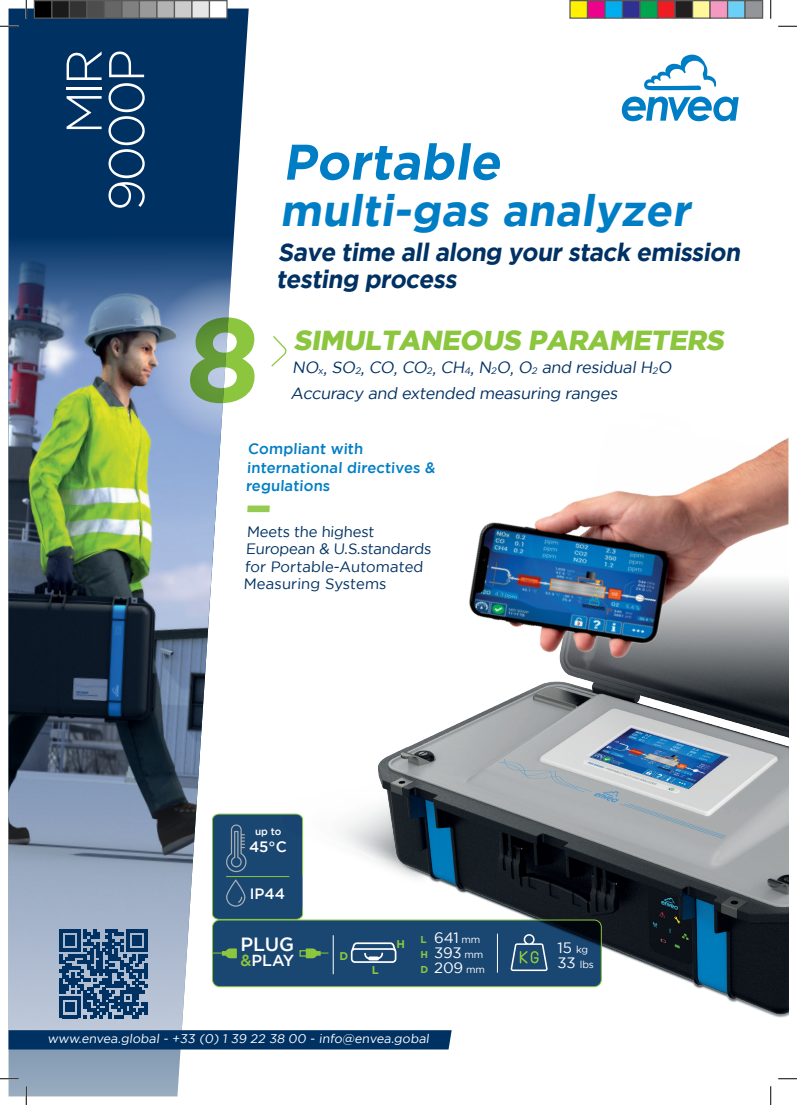
<style>
.page{position:relative;width:797px;height:1105px;background:#fff}
.page>*{position:absolute;margin:0;border:0;box-sizing:border-box;transform-origin:0 0}
.t1{font:700 119.12px "Gotham";color:#8bc63e}
.t2{font:300 50px/42.5px "Gotham";letter-spacing:-.05em;color:#fff;text-align:right}
.t3{font:italic 700 50px "Gotham";color:#007ec5}
.t4{font:italic 700 43.75px "Gotham";color:#007ec5}
.t5{font:italic 900 27.5px "Gotham";color:#8bc63e}
.t6{font:italic 700 25px/27.5px "Gotham";color:#003163}
.t7{font:500 19.12px "Gotham";color:#fff}
.t8{font:italic 16.25px/26.2px "Gotham";color:#003163}
.t9{font:500 16px "Gotham";color:#fff}
.t10{font:15px/17.5px "Gotham";color:#003163}
.t11{font:500 15px/18.8px "Gotham";color:#007ec5}
.t12{font:15px/15px "Gotham";letter-spacing:-.01em;color:#fff}
.t13{font:500 15px "Gotham";color:#fff}
.t14{font:12.5px "Gotham";color:#fff}
.t15{font:700 11.25px "Gotham";color:#8bc63e}
.t16{font:10px "Gotham";color:#fff}
.t17{font:500 10px "Gotham";color:#fff}
.s1{color:#8bc63e}
.s2{font-weight:700;font-size:10px;color:#8bc63e}
.s3{font-size:10px}
.s4{font-size:15px}
</style>
<div class="page">
<svg style="left:9px;top:9px;width:240px;height:1087px;background:#1f4a76"></svg>
<img style="left:9px;top:223px;width:240px;height:807px">
<svg style="left:148px;top:277px;width:163px;height:163px"></svg>
<img style="left:229px;top:407px;width:559px;height:611px">
<img style="left:396px;top:407px;width:392px;height:279px">
<div style="left:9px;top:1030px;width:442px;height:19px;background:#003163"></div>
<svg style="left:270px;top:335px;width:19px;height:33px"></svg>
<svg style="left:622px;top:97px;width:116px;height:24px"></svg>
<svg style="left:644px;top:54px;width:72px;height:36px"></svg>
<svg style="left:247px;top:505px;width:23px;height:7px"></svg>
<svg style="left:212px;top:813px;width:91px;height:107px;background:#255074"></svg>
<hr style="left:226px;top:876px;width:63px;height:1px;background:#8bc63e">
<div style="left:212px;top:920px;width:389px;height:67px;background:#1a4672;border-radius:7px"></div>
<div style="left:212px;top:920px;width:389px;height:67px;border:1px solid #8bc63e;border-radius:7px"></div>
<svg style="left:510px;top:934px;width:37px;height:37px"></svg>
<hr style="left:497px;top:934px;width:1px;height:39px;background:#fff">
<svg style="left:351px;top:942px;width:45px;height:21px"></svg>
<svg style="left:368px;top:956px;width:11px;height:4px"></svg>
<div style="left:299px;top:950px;width:13px;height:7px;border:1px solid #8bc63e"></div>
<svg style="left:212px;top:948px;width:25px;height:10px"></svg>
<svg style="left:306px;top:948px;width:22px;height:10px"></svg>
<hr style="left:333px;top:935px;width:1px;height:39px;background:#fff">
<svg style="left:60px;top:930px;width:88px;height:88px;background:#3d6189"></svg>
<svg style="left:0;top:25px;width:19px;height:2px"></svg>
<svg style="left:778px;top:25px;width:19px;height:2px"></svg>
<svg style="left:0;top:1078px;width:19px;height:1px"></svg>
<svg style="left:778px;top:1078px;width:19px;height:1px"></svg>
<svg style="left:25px;top:0;width:2px;height:19px"></svg>
<svg style="left:25px;top:1086px;width:2px;height:19px"></svg>
<svg style="left:770px;top:0;width:1px;height:19px"></svg>
<svg style="left:770px;top:1086px;width:1px;height:19px"></svg>
<div style="left:34px;top:1px;width:18px;height:17px;background:#000"></div>
<div style="left:34px;top:0;width:18px;height:19px;border:1px solid #595959"></div>
<div style="left:52px;top:1px;width:17px;height:17px;background:#1a1a1a"></div>
<div style="left:51px;top:0;width:19px;height:19px;border:1px solid #595959"></div>
<div style="left:69px;top:1px;width:18px;height:17px;background:#333"></div>
<div style="left:69px;top:0;width:19px;height:19px;border:1px solid #595959"></div>
<div style="left:87px;top:1px;width:17px;height:17px;background:#4d4d4d"></div>
<div style="left:86px;top:0;width:19px;height:19px;border:1px solid #595959"></div>
<div style="left:104px;top:1px;width:18px;height:17px;background:#666"></div>
<div style="left:104px;top:0;width:18px;height:19px;border:1px solid #595959"></div>
<div style="left:122px;top:1px;width:17px;height:17px;background:#808080"></div>
<div style="left:121px;top:0;width:19px;height:19px;border:1px solid #595959"></div>
<div style="left:139px;top:1px;width:18px;height:17px;background:#999"></div>
<div style="left:139px;top:0;width:19px;height:19px;border:1px solid #595959"></div>
<div style="left:157px;top:1px;width:17px;height:17px;background:#b3b3b3"></div>
<div style="left:156px;top:0;width:19px;height:19px;border:1px solid #595959"></div>
<div style="left:174px;top:1px;width:18px;height:17px;background:#ccc"></div>
<div style="left:174px;top:0;width:18px;height:19px;border:1px solid #595959"></div>
<div style="left:192px;top:1px;width:17px;height:17px;background:#e6e6e6"></div>
<div style="left:191px;top:0;width:19px;height:19px;border:1px solid #595959"></div>
<div style="left:209px;top:1px;width:18px;height:17px;background:#fff"></div>
<div style="left:209px;top:0;width:19px;height:19px;border:1px solid #595959"></div>
<div style="left:570px;top:1px;width:17px;height:17px;background:#fff101"></div>
<div style="left:569px;top:0;width:19px;height:19px;border:1px solid #595959"></div>
<div style="left:587px;top:1px;width:18px;height:17px;background:#ed028c"></div>
<div style="left:587px;top:0;width:18px;height:19px;border:1px solid #595959"></div>
<div style="left:605px;top:1px;width:17px;height:17px;background:#00aeef"></div>
<div style="left:604px;top:0;width:19px;height:19px;border:1px solid #595959"></div>
<div style="left:622px;top:1px;width:18px;height:17px;background:#2e3092"></div>
<div style="left:622px;top:0;width:18px;height:19px;border:1px solid #595959"></div>
<div style="left:640px;top:1px;width:17px;height:17px;background:#00a54f"></div>
<div style="left:639px;top:0;width:19px;height:19px;border:1px solid #595959"></div>
<div style="left:657px;top:1px;width:18px;height:17px;background:#ee1d23"></div>
<div style="left:657px;top:0;width:18px;height:19px;border:1px solid #595959"></div>
<div style="left:675px;top:1px;width:17px;height:17px;background:#231f20"></div>
<div style="left:674px;top:0;width:19px;height:19px;border:1px solid #595959"></div>
<div style="left:692px;top:1px;width:18px;height:17px;background:#fff79a"></div>
<div style="left:692px;top:0;width:18px;height:19px;border:1px solid #595959"></div>
<div style="left:710px;top:1px;width:17px;height:17px;background:#f499c2"></div>
<div style="left:709px;top:0;width:19px;height:19px;border:1px solid #595959"></div>
<div style="left:727px;top:1px;width:18px;height:17px;background:#6bcff6"></div>
<div style="left:727px;top:0;width:18px;height:19px;border:1px solid #595959"></div>
<div style="left:745px;top:1px;width:17px;height:17px;background:#939598"></div>
<div style="left:744px;top:0;width:19px;height:19px;border:1px solid #595959"></div>
<h2 class="t2" style="left:62px;top:211px;width:164px;rotate:-90deg">MIR<br>9000P</h2>
<h1 class="t1" style="left:183px;top:291px;width:86px">8</h1>
<h2 class="t3" style="left:283px;top:133px;width:227px">Portable</h2>
<h3 class="t4" style="left:280px;top:185px;width:419px">multi-gas analyzer</h3>
<h3 class="t6" style="left:276px;top:237px;width:470px">Save time all along your stack emission testing process</h3>
<h3 class="t5" style="left:293px;top:325px;width:436px">SIMULTANEOUS PARAMETERS</h3>
<p class="t8" style="left:290px;top:354px;width:385px">NO<sub>x</sub>, SO<sub>2</sub>, CO, CO<sub>2</sub>, CH<sub>4</sub>, N<sub>2</sub>O, O<sub>2</sub> and residual H<sub>2</sub>O<br>Accuracy and extended measuring ranges</p>
<p class="t11" style="left:246px;top:439px;width:192px">Compliant with international directives &amp; regulations</p>
<p class="t10" style="left:244px;top:522px;width:190px">Meets the highest<br>European &amp; U.S.standards for Portable-Automated<br>Measuring Systems</p>
<p class="t17" style="left:255px;top:826px;width:28px">up to</p>
<p class="t13" style="left:249px;top:838px;width:39px">45°C</p>
<p class="t13" style="left:250px;top:885px;width:37px">IP44</p>
<p class="t7" style="left:240px;top:933px;width:55px">PLUG</p>
<p class="t9" style="left:240px;top:951px;width:55px"><span class="s1">&amp;</span>PLAY</p>
<p class="t15" style="left:339px;top:949px;width:10px">D</p>
<p class="t15" style="left:372px;top:963px;width:8px">L</p>
<p class="t15" style="left:396px;top:937px;width:10px">H</p>
<p class="t12" style="left:420px;top:930px;width:66px"><span class="s2">L</span> 641 <span class="s3">mm<br></span><span class="s2">H</span> 393 <span class="s3">mm<br></span><span class="s2">D</span> 209 <span class="s3">mm</span></p>
<p class="t12" style="left:557px;top:939px;width:32px">15 <span class="s3">kg</span></p>
<p class="t16" style="left:557px;top:958px;width:38px"><span class="s4">33</span> lbs</p>
<p class="t14" style="left:47px;top:1031px;width:385px">www.envea.global - +33 (0) 1 39 22 38 00 - info@envea.gobal</p>
</div>
